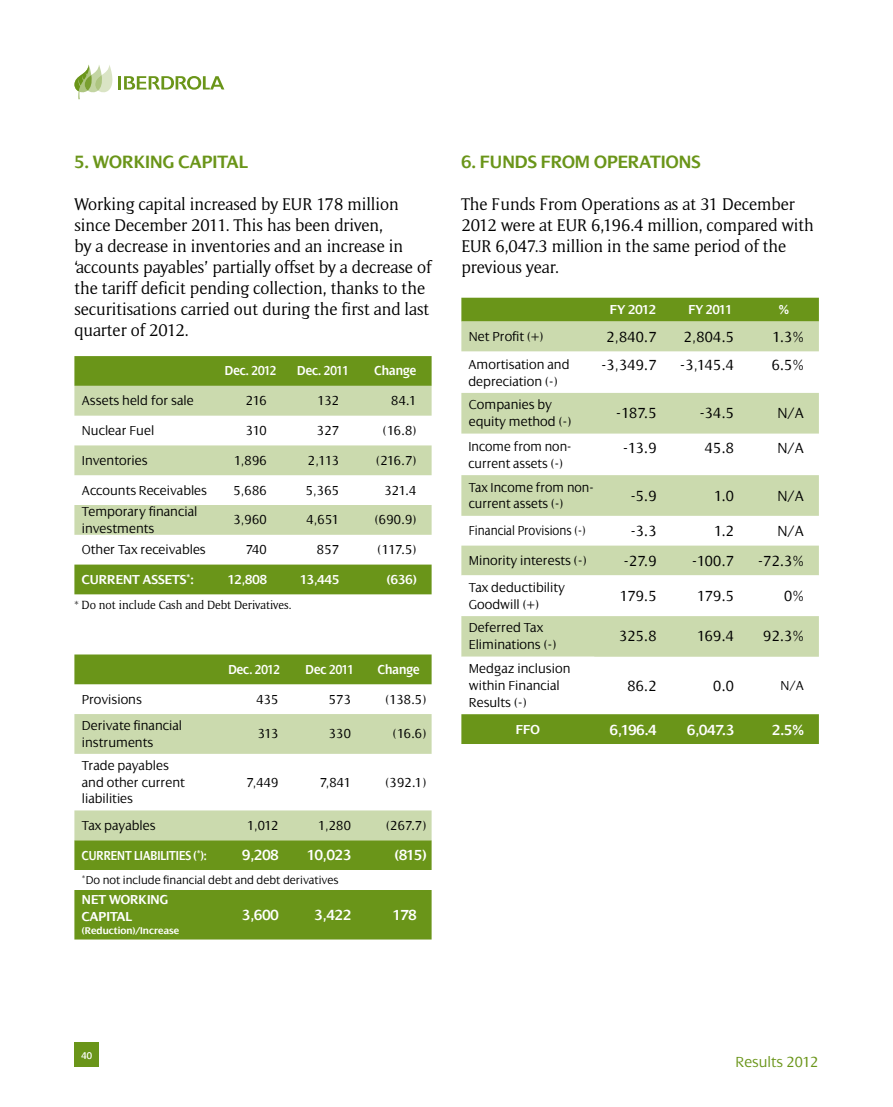
<style>
.page{position:relative;width:893px;height:1107px;background:#fff}
.page>*{position:absolute;margin:0;border:0;box-sizing:border-box;transform-origin:0 0}
.t1{font:600 19.25px "Dialog";color:#6a9519}
.t2{font:17.5px/21px "Memento";color:#000}
.t3{font:300 15.75px "Dialog";color:#000}
.t4{font:600 15.75px "Dialog";color:#fff}
.t5{font:300 15.75px "Dialog";color:#6a9519}
.t6{font:300 14px/16.8px "Dialog";color:#000}
.t7{font:600 14px/16.8px "Dialog";color:#fff}
.t8{font:600 14px "Dialog";color:#fff;scale:.9 1}
.t9{font:600 14px "Dialog";color:#fff;scale:.86 1}
.t10{font:300 14px "Dialog";color:#000;scale:.9 1}
.t11{font:600 14px "Dialog";color:#fff;scale:.95 1}
.t12{font:300 12.25px "Dialog";color:#000}
.t13{font:12.25px "Memento";color:#000}
.t14{font:600 10.5px "Dialog";color:#fff}
.t15{font:10.5px "Dialog";color:#fff}
</style>
<div class="page">
<svg style="left:74px;top:64px;width:150px;height:35px"></svg>
<div style="left:74px;top:1042px;width:25px;height:25px;background:#6a9519"></div>
<svg style="left:74px;top:356px;width:358px;height:238px;fill:#6a9519"></svg>
<svg style="left:74px;top:386px;width:358px;height:148px;fill:#cbdaae"></svg>
<svg style="left:74px;top:654px;width:358px;height:285px;fill:#6a9519"></svg>
<svg style="left:74px;top:714px;width:358px;height:126px;fill:#cbdaae"></svg>
<div style="left:74px;top:869px;width:358px;height:20px;background:#fff"></div>
<div style="left:461px;top:298px;width:358px;height:23px;background:#6a9519"></div>
<svg style="left:461px;top:321px;width:358px;height:254px;fill:#cbdaae"></svg>
<svg style="left:461px;top:575px;width:358px;height:82px"></svg>
<div style="left:461px;top:714px;width:358px;height:29px;background:#6a9519"></div>
<h1 class="t1" style="left:74px;top:151px;width:175px">5. WORKING CAPITAL</h1>
<p class="t2" style="left:74px;top:193px;width:358px">Working capital increased by EUR 178 million since December 2011. This has been driven,<br>by a decrease in inventories and an increase in ‘accounts payables’ partially offset by a decrease of the tariff deficit pending collection, thanks to the securitisations carried out during the first and last quarter of 2012.</p>
<p class="t8" style="left:225px;top:363px;width:59px">Dec. 2012</p>
<p class="t8" style="left:297px;top:363px;width:59px">Dec. 2011</p>
<p class="t8" style="left:375px;top:363px;width:48px">Change</p>
<p class="t6" style="left:82px;top:392px;width:113px">Assets held for sale</p>
<p class="t6" style="left:246px;top:392px;width:23px">216</p>
<p class="t6" style="left:318px;top:392px;width:23px">132</p>
<p class="t6" style="left:391px;top:392px;width:27px">84.1</p>
<p class="t6" style="left:82px;top:422px;width:74px">Nuclear Fuel</p>
<p class="t6" style="left:246px;top:422px;width:23px">310</p>
<p class="t6" style="left:317px;top:422px;width:24px">327</p>
<p class="t6" style="left:383px;top:422px;width:35px">(16.8)</p>
<p class="t6" style="left:82px;top:452px;width:67px">Inventories</p>
<p class="t6" style="left:234px;top:452px;width:34px">1,896</p>
<p class="t6" style="left:308px;top:452px;width:33px">2,113</p>
<p class="t6" style="left:376px;top:452px;width:42px">(216.7)</p>
<p class="t6" style="left:82px;top:481px;width:127px">Accounts Receivables</p>
<p class="t6" style="left:233px;top:481px;width:35px">5,686</p>
<p class="t6" style="left:306px;top:481px;width:35px">5,365</p>
<p class="t6" style="left:384px;top:481px;width:34px">321.4</p>
<p class="t6" style="left:82px;top:503px;width:117px">Temporary financial investments</p>
<p class="t6" style="left:233px;top:511px;width:35px">3,960</p>
<p class="t6" style="left:306px;top:511px;width:34px">4,651</p>
<p class="t6" style="left:375px;top:511px;width:43px">(690.9)</p>
<p class="t6" style="left:82px;top:541px;width:125px">Other Tax receivables</p>
<p class="t6" style="left:246px;top:541px;width:23px">740</p>
<p class="t6" style="left:317px;top:541px;width:24px">857</p>
<p class="t6" style="left:378px;top:541px;width:41px">(117.5)</p>
<p class="t7" style="left:82px;top:571px;width:43px">Current</p>
<p class="t7" style="left:143px;top:571px;width:52px">Assets*:</p>
<p class="t7" style="left:228px;top:571px;width:41px">12,808</p>
<p class="t7" style="left:300px;top:571px;width:41px">13,445</p>
<p class="t7" style="left:387px;top:571px;width:31px">(636)</p>
<p class="t13" style="left:74px;top:598px;width:218px">* Do not include Cash and Debt Derivatives.</p>
<p class="t8" style="left:228px;top:661px;width:59px">Dec. 2012</p>
<p class="t8" style="left:306px;top:661px;width:55px">Dec 2011</p>
<p class="t8" style="left:378px;top:661px;width:48px">Change</p>
<p class="t6" style="left:82px;top:690px;width:62px">Provisions</p>
<p class="t6" style="left:256px;top:690px;width:24px">435</p>
<p class="t6" style="left:329px;top:690px;width:24px">573</p>
<p class="t6" style="left:385px;top:690px;width:43px">(138.5)</p>
<p class="t6" style="left:82px;top:717px;width:102px">Derivate financial instruments</p>
<p class="t6" style="left:258px;top:725px;width:23px">313</p>
<p class="t6" style="left:329px;top:725px;width:24px">330</p>
<p class="t6" style="left:393px;top:725px;width:35px">(16.6)</p>
<p class="t6" style="left:82px;top:756px;width:105px">Trade payables and other current liabilities</p>
<p class="t6" style="left:247px;top:773px;width:34px">7,449</p>
<p class="t6" style="left:320px;top:773px;width:33px">7,841</p>
<p class="t6" style="left:385px;top:773px;width:43px">(392.1)</p>
<p class="t6" style="left:82px;top:816px;width:75px">Tax payables</p>
<p class="t6" style="left:247px;top:816px;width:33px">1,012</p>
<p class="t6" style="left:318px;top:816px;width:34px">1,280</p>
<p class="t6" style="left:386px;top:816px;width:42px">(267.7)</p>
<p class="t9" style="left:82px;top:847px;width:75px">Current Liabilitie</p>
<p class="t9" style="left:185px;top:847px;width:26px">s (*):</p>
<p class="t4" style="left:242px;top:846px;width:38px">9,208</p>
<p class="t4" style="left:307px;top:846px;width:45px">10,023</p>
<p class="t4" style="left:395px;top:846px;width:33px">(815)</p>
<p class="t12" style="left:82px;top:873px;width:258px">*Do not include financial debt and debt derivatives</p>
<p class="t7" style="left:82px;top:891px;width:88px">NET WORKING<br>CAPITAL</p>
<p class="t14" style="left:82px;top:924px;width:99px">(Reduction)/Increase</p>
<p class="t4" style="left:242px;top:906px;width:38px">3,600</p>
<p class="t4" style="left:315px;top:906px;width:38px">3,422</p>
<p class="t4" style="left:393px;top:906px;width:25px">178</p>
<h1 class="t1" style="left:461px;top:151px;width:240px">6. FUNDS FROM OPERATIONS</h1>
<p class="t2" style="left:461px;top:193px;width:354px">The Funds From Operations as at 31 December 2012 were at EUR 6,196.4 million, compared with EUR 6,047.3 million in the same period of the previous year.</p>
<p class="t7" style="left:610px;top:301px;width:48px">FY 2012</p>
<p class="t11" style="left:688px;top:302px;width:48px">FY 2011</p>
<p class="t7" style="left:779px;top:301px;width:12px">%</p>
<p class="t6" style="left:469px;top:328px;width:76px">Net Profit (+)</p>
<p class="t3" style="left:606px;top:328px;width:52px">2,840.7</p>
<p class="t3" style="left:684px;top:328px;width:52px">2,804.5</p>
<p class="t3" style="left:772px;top:328px;width:33px">1.3%</p>
<p class="t6" style="left:468px;top:356px;width:103px">Amortisation and depreciation (-)</p>
<p class="t3" style="left:601px;top:357px;width:57px">-3,349.7</p>
<p class="t3" style="left:680px;top:357px;width:55px">-3,145.4</p>
<p class="t3" style="left:772px;top:357px;width:34px">6.5%</p>
<p class="t6" style="left:469px;top:396px;width:104px">Companies by equity method (-)</p>
<p class="t3" style="left:616px;top:404px;width:42px">-187.5</p>
<p class="t3" style="left:700px;top:404px;width:36px">-34.5</p>
<p class="t3" style="left:777px;top:404px;width:28px">N/A</p>
<p class="t6" style="left:468px;top:438px;width:105px">Income from non&shy;current assets (-)</p>
<p class="t3" style="left:623px;top:439px;width:35px">-13.9</p>
<p class="t3" style="left:705px;top:439px;width:31px">45.8</p>
<p class="t3" style="left:777px;top:439px;width:28px">N/A</p>
<p class="t6" style="left:469px;top:478px;width:127px">Tax Income from non&shy;current assets (-)</p>
<p class="t3" style="left:631px;top:487px;width:28px">-5.9</p>
<p class="t3" style="left:714px;top:487px;width:22px">1.0</p>
<p class="t3" style="left:777px;top:487px;width:28px">N/A</p>
<p class="t10" style="left:469px;top:523px;width:132px">Financial Provisions (-)</p>
<p class="t3" style="left:631px;top:522px;width:28px">-3.3</p>
<p class="t3" style="left:714px;top:522px;width:22px">1.2</p>
<p class="t3" style="left:777px;top:522px;width:28px">N/A</p>
<p class="t6" style="left:469px;top:552px;width:120px">Minority interests (-)</p>
<p class="t3" style="left:624px;top:552px;width:34px">-27.9</p>
<p class="t3" style="left:692px;top:552px;width:44px">-100.7</p>
<p class="t3" style="left:758px;top:552px;width:47px">-72.3%</p>
<p class="t6" style="left:469px;top:579px;width:98px">Tax deductibility<br>Goodwill (+)</p>
<p class="t3" style="left:620px;top:587px;width:39px">179.5</p>
<p class="t3" style="left:697px;top:587px;width:39px">179.5</p>
<p class="t3" style="left:784px;top:587px;width:21px">0%</p>
<p class="t6" style="left:469px;top:619px;width:89px">Deferred Tax<br>Eliminations (-)</p>
<p class="t3" style="left:619px;top:627px;width:39px">325.8</p>
<p class="t3" style="left:697px;top:627px;width:39px">169.4</p>
<p class="t3" style="left:763px;top:627px;width:42px">92.3%</p>
<p class="t6" style="left:469px;top:660px;width:103px">Medgaz inclusion within Financial<br>Results (-)</p>
<p class="t3" style="left:627px;top:676px;width:31px">86.2</p>
<p class="t3" style="left:713px;top:676px;width:22px">0.0</p>
<p class="t6" style="left:780px;top:677px;width:25px">N/A</p>
<p class="t7" style="left:516px;top:720px;width:25px">FFO</p>
<p class="t4" style="left:610px;top:721px;width:49px">6,196.4</p>
<p class="t4" style="left:687px;top:721px;width:48px">6,047.3</p>
<p class="t4" style="left:772px;top:721px;width:33px">2.5%</p>
<p class="t15" style="left:82px;top:1049px;width:12px">40</p>
<p class="t5" style="left:735px;top:1053px;width:85px">Results 2012</p>
</div>
